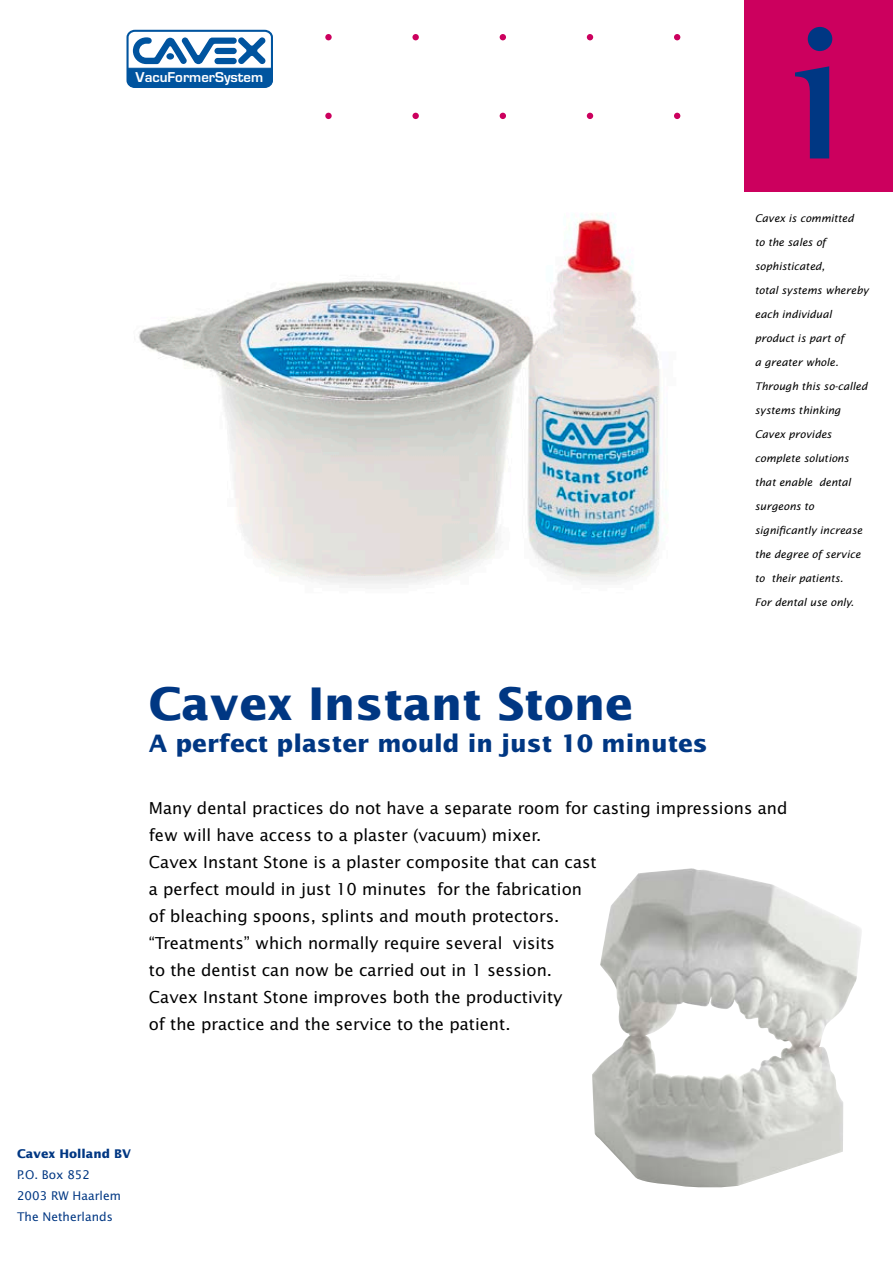
<style>
.page{position:relative;width:893px;height:1263px;background:#fff}
.page>*{position:absolute;margin:0;border:0;box-sizing:border-box;transform-origin:0 0}
.t1{font:700 193.5px "Rotis Semi Serif";color:#003783}
.t2{font:700 45px "Lucida Sans";color:#003783}
.t3{font:700 24px "Lucida Sans";color:#003783}
.t4{font:16.5px/27px "Lucida Sans";color:#000}
.t5{font:700 14.85px "Eurostile";color:#fff}
.t6{font:12px/21px "Lucida Sans";color:#003783}
.t7{font:700 12px "Lucida Sans";color:#003783}
.t8{font:italic 10.5px "Lucida Sans";color:#000}
</style>
<div class="page">
<img style="left:139px;top:213px;width:528px;height:371px">
<div style="left:126px;top:30px;width:147px;height:58px;border:2px solid #00549f;border-radius:7px"></div>
<svg style="left:127px;top:37px;width:145px;height:50px"></svg>
<div style="left:325px;top:34px;width:7px;height:6px;background:#cc005e;border-radius:50%"></div>
<div style="left:412px;top:34px;width:7px;height:6px;background:#cc005e;border-radius:50%"></div>
<svg style="left:500px;top:34px;width:6px;height:6px"></svg>
<svg style="left:587px;top:34px;width:6px;height:6px"></svg>
<svg style="left:674px;top:34px;width:6px;height:6px"></svg>
<div style="left:325px;top:113px;width:7px;height:6px;background:#cc005e;border-radius:50%"></div>
<div style="left:412px;top:113px;width:7px;height:6px;background:#cc005e;border-radius:50%"></div>
<svg style="left:500px;top:113px;width:6px;height:6px"></svg>
<svg style="left:587px;top:113px;width:6px;height:6px"></svg>
<svg style="left:674px;top:113px;width:6px;height:6px"></svg>
<div style="left:744px;top:0;width:149px;height:191px;background:#cc005e"></div>
<img style="left:592px;top:868px;width:270px;height:319px">
<p class="t5" style="left:136px;top:69px;width:129px">VacuFormerSystem</p>
<h2 class="t2" style="left:149px;top:677px;width:486px">Cavex Instant Stone</h2>
<h3 class="t3" style="left:149px;top:729px;width:560px">A perfect plaster mould in just 10 minutes</h3>
<h1 class="t1" style="left:792px;top:-22px;width:55px">i</h1>
<p class="t8" style="left:755px;top:212px;width:101px">Cavex is committed</p>
<p class="t8" style="left:755px;top:236px;width:73px">to the sales of</p>
<p class="t8" style="left:755px;top:260px;width:72px">sophisticated,</p>
<p class="t8" style="left:755px;top:284px;width:115px">total systems whereby</p>
<p class="t8" style="left:755px;top:308px;width:79px">each individual</p>
<p class="t8" style="left:755px;top:332px;width:91px">product is part of</p>
<p class="t8" style="left:755px;top:356px;width:85px">a greater whole.</p>
<p class="t8" style="left:755px;top:380px;width:114px">Through this so-called</p>
<p class="t8" style="left:755px;top:404px;width:87px">systems thinking</p>
<p class="t8" style="left:755px;top:428px;width:78px">Cavex provides</p>
<p class="t8" style="left:755px;top:452px;width:96px">complete solutions</p>
<p class="t8" style="left:755px;top:476px;width:98px">that enable dental</p>
<p class="t8" style="left:755px;top:500px;width:61px">surgeons to</p>
<p class="t8" style="left:755px;top:524px;width:109px">significantly increase</p>
<p class="t8" style="left:755px;top:548px;width:107px">the degree of service</p>
<p class="t8" style="left:755px;top:572px;width:90px">to their patients.</p>
<p class="t8" style="left:755px;top:596px;width:100px">For dental use only.</p>
<p class="t4" style="left:149px;top:794px;width:640px">Many dental practices do not have a separate room for casting impressions and few will have access to a plaster (vacuum) mixer.<br>Cavex Instant Stone is a plaster composite that can cast<br>a perfect mould in just 10 minutes for the fabrication<br>of bleaching spoons, splints and mouth protectors.<br>“Treatments” which normally require several visits<br>to the dentist can now be carried out in 1 session.<br>Cavex Instant Stone improves both the productivity<br>of the practice and the service to the patient.</p>
<p class="t7" style="left:17px;top:1146px;width:116px">Cavex Holland BV</p>
<p class="t6" style="left:17px;top:1163px;width:105px">P.O. Box 852<br>2003 RW Haarlem<br>The Netherlands</p>
</div>
